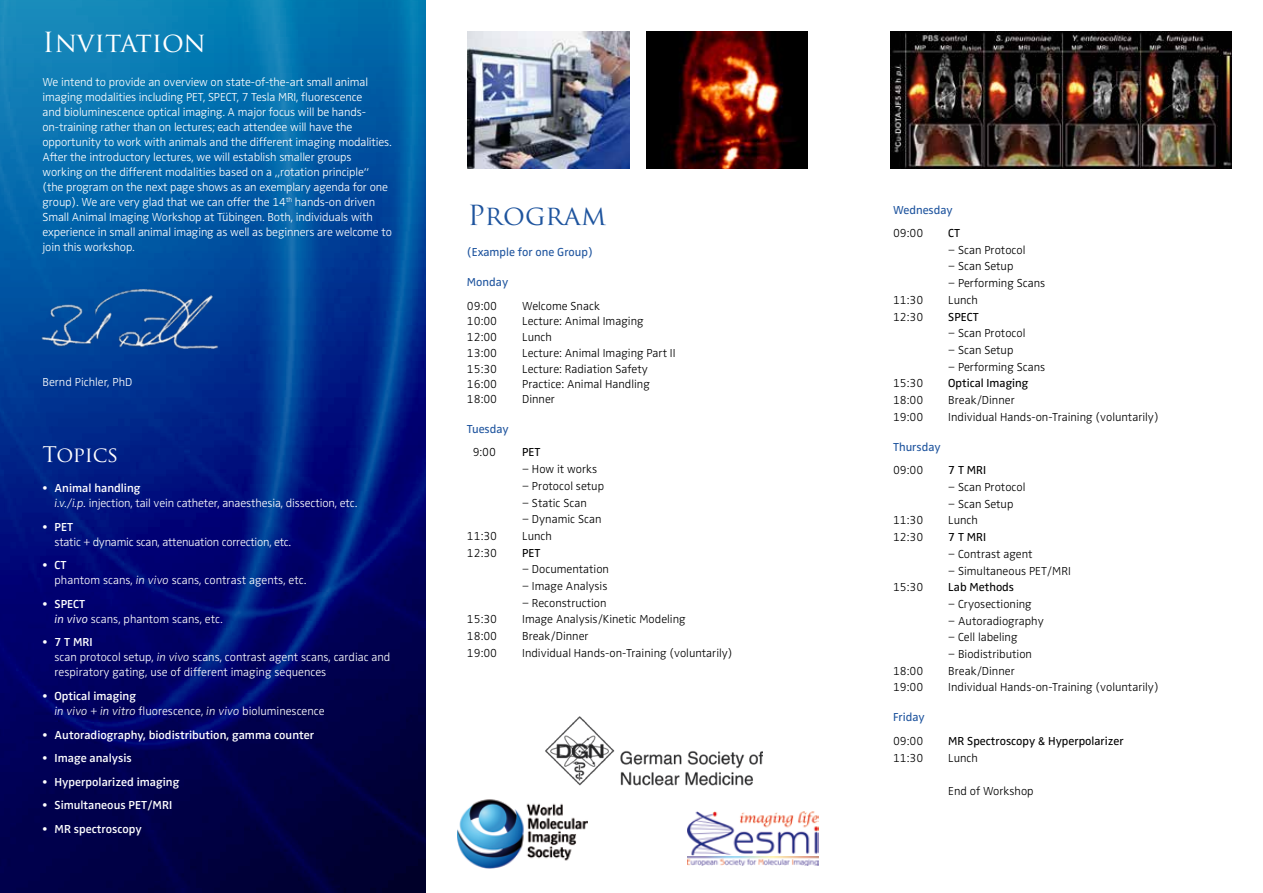
<style>
.page{position:relative;width:1263px;height:893px;background:#fff}
.page>*{position:absolute;margin:0;border:0;box-sizing:border-box;transform-origin:0 0}
.t1{font:27px "Trajan Pro";color:#fff}
.t2{font:27px "Trajan Pro";letter-spacing:.005em;color:#1e549e}
.t3{font:21px "Trajan Pro";letter-spacing:-.015em;color:#fff}
.t4{font:300 12px/15px "Zwo OT";letter-spacing:-.01em;color:#fff}
.t5{font:300 12px/16.6px "Zwo OT";color:#000}
.t6{font:600 12px "Zwo OT";color:#fff}
.t7{font:12px "Zwo OT";color:#000}
.t8{font:12px "Zwo OT";color:#1e549e}
.s1{font-weight:600}
.s2{font-style:italic}
.s3{font-weight:300}
</style>
<div class="page">
<img style="left:0;top:0;width:425px;height:893px">
<img style="left:468px;top:32px;width:161px;height:136px">
<img style="left:646px;top:32px;width:161px;height:136px">
<img style="left:458px;top:799px;width:129px;height:69px">
<img style="left:687px;top:811px;width:131px;height:54px">
<img style="left:545px;top:716px;width:217px;height:70px">
<img style="left:891px;top:32px;width:340px;height:136px">
<img style="left:38px;top:286px;width:183px;height:68px">
<h1 class="t1" style="left:43px;top:25px;width:165px">Invitation</h1>
<p class="t4" style="left:43px;top:75px;width:351px">We intend to provide an overview on state-of-the-art small animal imaging modalities including PET, SPECT, 7 Tesla MRI, fluorescence<br>and bioluminescence optical imaging. A major focus will be hands&shy;on-training rather than on lectures; each attendee will have the opportunity to work with animals and the different imaging modalities.<br>After the introductory lectures, we will establish smaller groups working on the different modalities based on a „rotation principle“ (the program on the next page shows as an exemplary agenda for one group). We are very glad that we can offer the 14<sup>th</sup> hands-on driven Small Animal Imaging Workshop at Tübingen. Both, individuals with experience in small animal imaging as well as beginners are welcome to join this workshop.</p>
<p class="t4" style="left:43px;top:375px;width:91px">Bernd Pichler, PhD</p>
<h2 class="t3" style="left:43px;top:441px;width:78px">Topics</h2>
<p class="t4" style="left:55px;top:481px;width:304px;text-indent:-12px">• <span class="s1">Animal handling<br></span><span class="s2">i.v./i.p.</span> injection, tail vein catheter, anaesthesia, dissection, etc.</p>
<p class="t4" style="left:55px;top:520px;width:238px;text-indent:-12px">• <span class="s1">PET<br></span>static + dynamic scan, attenuation correction, etc.</p>
<p class="t4" style="left:55px;top:558px;width:253px;text-indent:-12px">• <span class="s1">CT<br></span>phantom scans, <span class="s2">in vivo</span> scans, contrast agents, etc.</p>
<p class="t4" style="left:55px;top:597px;width:170px;text-indent:-12px">• <span class="s1">SPECT<br></span><span class="s2">in vivo</span> scans, phantom scans, etc.</p>
<p class="t4" style="left:55px;top:635px;width:337px;text-indent:-12px">• <span class="s1">7 T MRI<br></span>scan protocol setup, <span class="s2">in vivo</span> scans, contrast agent scans, cardiac and respiratory gating, use of different imaging sequences</p>
<p class="t4" style="left:55px;top:689px;width:272px;text-indent:-12px">• <span class="s1">Optical imaging<br></span><span class="s2">in vivo</span> + <span class="s2">in vitro</span> fluorescence, <span class="s2">in vivo</span> bioluminescence</p>
<p class="t6" style="left:43px;top:727px;width:273px"><span class="s3">•</span> Autoradiography, biodistribution, gamma counter</p>
<p class="t6" style="left:43px;top:751px;width:91px">• Image analysis</p>
<p class="t6" style="left:43px;top:774px;width:138px">• Hyperpolarized imaging</p>
<p class="t6" style="left:43px;top:798px;width:131px">• Simultaneous PET/MRI</p>
<p class="t6" style="left:43px;top:821px;width:101px">• MR spectroscopy</p>
<h1 class="t2" style="left:468px;top:198px;width:140px">Program</h1>
<p class="t8" style="left:467px;top:245px;width:127px">(Example for one Group)</p>
<p class="t8" style="left:467px;top:275px;width:43px">Monday</p>
<p class="t5" style="left:467px;top:297px;width:32px">09:00</p>
<p class="t5" style="left:522px;top:297px;width:79px">Welcome Snack</p>
<p class="t5" style="left:467px;top:313px;width:32px">10:00</p>
<p class="t5" style="left:522px;top:313px;width:123px">Lecture: Animal Imaging</p>
<p class="t5" style="left:467px;top:329px;width:32px">12:00</p>
<p class="t5" style="left:522px;top:329px;width:31px">Lunch</p>
<p class="t5" style="left:467px;top:345px;width:32px">13:00</p>
<p class="t5" style="left:522px;top:345px;width:155px">Lecture: Animal Imaging Part II</p>
<p class="t5" style="left:467px;top:361px;width:32px">15:30</p>
<p class="t5" style="left:522px;top:361px;width:127px">Lecture: Radiation Safety</p>
<p class="t5" style="left:467px;top:376px;width:32px">16:00</p>
<p class="t5" style="left:522px;top:376px;width:129px">Practice: Animal Handling</p>
<p class="t5" style="left:467px;top:391px;width:32px">18:00</p>
<p class="t5" style="left:522px;top:391px;width:34px">Dinner</p>
<p class="t8" style="left:467px;top:422px;width:43px">Tuesday</p>
<p class="t5" style="left:473px;top:444px;width:25px">9:00</p>
<p class="t7" style="left:522px;top:445px;width:20px">PET</p>
<p class="t5" style="left:522px;top:461px;width:83px">− How it works − Protocol setup − Static Scan<br>− Dynamic Scan</p>
<p class="t5" style="left:467px;top:528px;width:32px">11:30</p>
<p class="t5" style="left:522px;top:528px;width:31px">Lunch</p>
<p class="t5" style="left:467px;top:545px;width:32px">12:30</p>
<p class="t7" style="left:522px;top:546px;width:20px">PET</p>
<p class="t5" style="left:522px;top:561px;width:88px">− Documentation − Image Analysis − Reconstruction</p>
<p class="t5" style="left:467px;top:611px;width:32px">15:30</p>
<p class="t5" style="left:522px;top:611px;width:165px">Image Analysis/Kinetic Modeling</p>
<p class="t5" style="left:467px;top:628px;width:32px">18:00</p>
<p class="t5" style="left:522px;top:628px;width:68px">Break/Dinner</p>
<p class="t5" style="left:467px;top:645px;width:32px">19:00</p>
<p class="t5" style="left:522px;top:645px;width:212px">Individual Hands-on-Training (voluntarily)</p>
<p class="t8" style="left:893px;top:203px;width:61px">Wednesday</p>
<p class="t5" style="left:893px;top:225px;width:32px">09:00</p>
<p class="t7" style="left:948px;top:226px;width:13px">CT</p>
<p class="t5" style="left:948px;top:242px;width:99px">− Scan Protocol<br>− Scan Setup<br>− Performing Scans</p>
<p class="t5" style="left:893px;top:292px;width:32px">11:30</p>
<p class="t5" style="left:948px;top:292px;width:31px">Lunch</p>
<p class="t5" style="left:893px;top:308px;width:32px">12:30</p>
<p class="t7" style="left:948px;top:310px;width:32px">SPECT</p>
<p class="t5" style="left:948px;top:325px;width:99px">− Scan Protocol<br>− Scan Setup<br>− Performing Scans</p>
<p class="t5" style="left:893px;top:375px;width:32px">15:30</p>
<p class="t7" style="left:948px;top:376px;width:82px">Optical Imaging</p>
<p class="t5" style="left:893px;top:392px;width:32px">18:00</p>
<p class="t5" style="left:948px;top:392px;width:68px">Break/Dinner</p>
<p class="t5" style="left:893px;top:409px;width:32px">19:00</p>
<p class="t5" style="left:948px;top:409px;width:212px">Individual Hands-on-Training (voluntarily)</p>
<p class="t8" style="left:893px;top:440px;width:49px">Thursday</p>
<p class="t5" style="left:893px;top:462px;width:32px">09:00</p>
<p class="t7" style="left:948px;top:463px;width:39px">7 T MRI</p>
<p class="t5" style="left:948px;top:479px;width:79px">− Scan Protocol − Scan Setup</p>
<p class="t5" style="left:893px;top:512px;width:32px">11:30</p>
<p class="t5" style="left:948px;top:512px;width:31px">Lunch</p>
<p class="t5" style="left:893px;top:529px;width:32px">12:30</p>
<p class="t7" style="left:948px;top:530px;width:39px">7 T MRI</p>
<p class="t5" style="left:948px;top:546px;width:124px">− Contrast agent<br>− Simultaneous PET/MRI</p>
<p class="t5" style="left:893px;top:579px;width:32px">15:30</p>
<p class="t7" style="left:948px;top:580px;width:67px">Lab Methods</p>
<p class="t5" style="left:948px;top:596px;width:97px">− Cryosectioning<br>− Autoradiography − Cell labeling<br>− Biodistribution</p>
<p class="t5" style="left:893px;top:663px;width:32px">18:00</p>
<p class="t5" style="left:948px;top:663px;width:68px">Break/Dinner</p>
<p class="t5" style="left:893px;top:679px;width:32px">19:00</p>
<p class="t5" style="left:948px;top:679px;width:212px">Individual Hands-on-Training (voluntarily)</p>
<p class="t8" style="left:893px;top:710px;width:33px">Friday</p>
<p class="t5" style="left:893px;top:733px;width:32px">09:00</p>
<p class="t7" style="left:948px;top:734px;width:177px">MR Spectroscopy &amp; Hyperpolarizer</p>
<p class="t5" style="left:893px;top:750px;width:32px">11:30</p>
<p class="t5" style="left:948px;top:750px;width:31px">Lunch</p>
<p class="t5" style="left:948px;top:783px;width:87px">End of Workshop</p>
</div>
